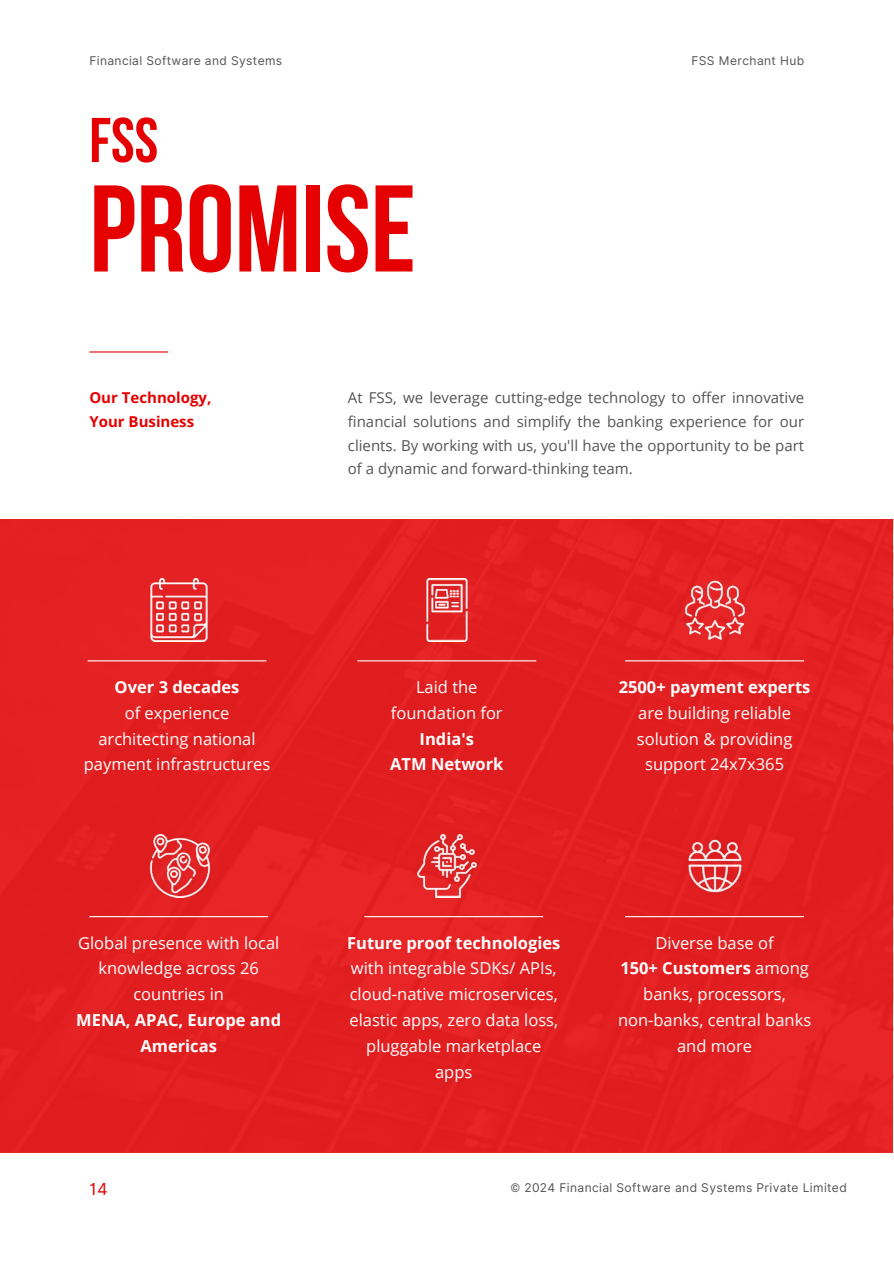
<style>
.page{position:relative;width:894px;height:1264px;background:#fff}
.page>*{position:absolute;margin:0;border:0;box-sizing:border-box;transform-origin:0 0}
.t1{font:700 123px "Bebas Neue";color:#e50002}
.t2{font:700 63px "Bebas Neue";color:#e50002}
.t3{font:16.5px/25.8px "Open Sans";color:#fff;text-align:center}
.t4{font:700 16.5px/25.8px "Open Sans";color:#fff;text-align:center}
.t5{font:16.5px "Inter";color:#e50002}
.t6{font:15px/23.7px "Open Sans";color:#545454;text-align:justify}
.t7{font:700 15px/23.7px "Open Sans";color:#e50002}
.t8{font:12px "Inter";letter-spacing:.03em;color:#545454}
.s1{font-weight:700}
</style>
<div class="page">
<div style="left:0;top:519px;width:892px;height:633px;background:#e11f21"></div>
<hr style="left:88px;top:660px;width:178px;height:1px;background:#fff">
<img style="left:150px;top:578px;width:58px;height:63px">
<img style="left:426px;top:578px;width:42px;height:63px">
<hr style="left:357px;top:660px;width:179px;height:1px;background:#fff">
<hr style="left:625px;top:660px;width:178px;height:1px;background:#fff">
<img style="left:684px;top:580px;width:62px;height:61px">
<hr style="left:89px;top:916px;width:179px;height:1px;background:#fff">
<img style="left:149px;top:834px;width:62px;height:63px">
<hr style="left:364px;top:916px;width:179px;height:1px;background:#fff">
<img style="left:416px;top:834px;width:61px;height:63px">
<hr style="left:625px;top:916px;width:178px;height:1px;background:#fff">
<img style="left:688px;top:839px;width:54px;height:54px">
<hr style="left:89px;top:351px;width:79px;height:1px;background:#e50002">
<p class="t8" style="left:89px;top:53px;width:194px">Financial Software and Systems</p>
<p class="t8" style="left:691px;top:53px;width:114px">FSS Merchant Hub</p>
<h2 class="t2" style="left:89px;top:115px;width:70px">FSS</h2>
<h1 class="t1" style="left:89px;top:179px;width:328px">PROMISE</h1>
<p class="t7" style="left:89px;top:385px;width:123px">Our Technology,<br>Your Business</p>
<p class="t6" style="left:348px;top:385px;width:458px">At FSS, we leverage cutting-edge technology to offer innovative financial solutions and simplify the banking experience for our clients. By working with us, you'll have the opportunity to be part of a dynamic and forward-thinking team.</p>
<p class="t4" style="left:115px;top:673px;width:126px">Over 3 decades</p>
<p class="t3" style="left:84px;top:699px;width:188px">of experience architecting national payment infrastructures</p>
<p class="t3" style="left:78px;top:929px;width:203px">Global presence with local knowledge across 26 countries in</p>
<p class="t4" style="left:76px;top:1006px;width:206px">MENA, APAC, Europe and<br>Americas</p>
<p class="t5" style="left:89px;top:1178px;width:20px">14</p>
<p class="t3" style="left:391px;top:673px;width:113px">Laid the foundation for</p>
<p class="t4" style="left:390px;top:725px;width:115px">India's<br>ATM Network</p>
<p class="t4" style="left:618px;top:673px;width:193px">2500+ payment experts</p>
<p class="t3" style="left:636px;top:699px;width:157px">are building reliable solution &amp; providing support 24x7x365</p>
<p class="t4" style="left:347px;top:929px;width:215px">Future proof technologies</p>
<p class="t3" style="left:349px;top:955px;width:210px">with integrable SDKs/ APIs, cloud-native microservices, elastic apps, zero data loss, pluggable marketplace apps</p>
<p class="t3" style="left:617px;top:929px;width:195px">Diverse base of<br><span class="s1">150+ Customers</span> among banks, processors, non-banks, central banks and more</p>
<p class="t8" style="left:510px;top:1180px;width:338px">© 2024 Financial Software and Systems Private Limited</p>
</div>
